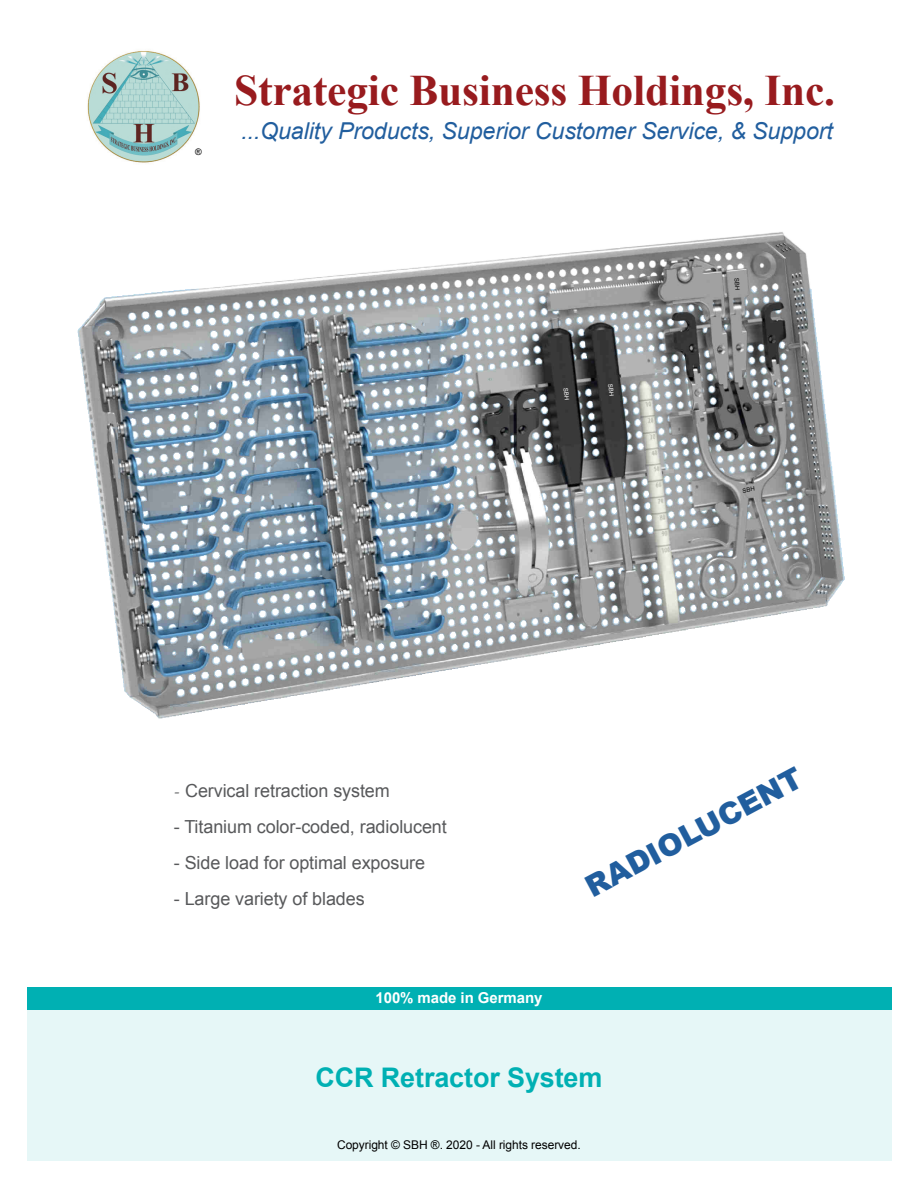
<style>
.page{position:relative;width:918px;height:1188px;background:#fff}
.page>*{position:absolute;margin:0;border:0;box-sizing:border-box;transform-origin:0 0}
.t1{font:700 43.5px "Times New Roman";letter-spacing:-.005em;color:#981b1e}
.t2{font:900 30px "Arial";color:#215e9e}
.t3{font:700 27px "Arial";letter-spacing:-.005em;color:#00b0b3}
.t4{font:italic 23.25px "Arial";letter-spacing:-.005em;color:#215e9e}
.t5{font:18px "Arial";letter-spacing:-.005em;color:#58595b}
.t6{font:700 15px "Arial";letter-spacing:-.005em;color:#fff}
.t7{font:12px "Arial";letter-spacing:-.005em;color:#000}
.t8{font:9px "Arial";color:#000}
.s1{font-family:"Minion Pro"}
</style>
<div class="page">
<div style="left:27px;top:1010px;width:864px;height:151px;background:#e6f7f7"></div>
<div style="left:27px;top:987px;width:864px;height:23px;background:#00b0b3"></div>
<img style="left:87px;top:51px;width:113px;height:112px">
<img style="left:77px;top:232px;width:768px;height:487px">
<svg style="left:564px;top:387px;width:5px;height:12px"></svg>
<svg style="left:608px;top:383px;width:6px;height:12px"></svg>
<svg style="left:734px;top:278px;width:6px;height:11px"></svg>
<svg style="left:742px;top:487px;width:13px;height:6px"></svg>
<p class="t8" style="left:195px;top:145px;width:8px">®</p>
<p class="t1" style="left:234px;top:59px;width:602px">Strategic Business Holdings, Inc.</p>
<p class="t4" style="left:241px;top:116px;width:593px">...Quality Products, Superior Customer Service, &amp; Support</p>
<p class="t5" style="left:174px;top:778px;width:218px"><span class="s1">-</span> Cervical retraction system</p>
<p class="t5" style="left:174px;top:814px;width:275px">- Titanium color-coded, radiolucent</p>
<p class="t5" style="left:174px;top:850px;width:253px">- Side load for optimal exposure</p>
<p class="t5" style="left:174px;top:886px;width:192px">- Large variety of blades</p>
<p class="t6" style="left:376px;top:987px;width:168px">100% made in Germany</p>
<p class="t2" style="left:577px;top:870px;width:243px;rotate:-28deg">RADIOLUCENT</p>
<p class="t3" style="left:316px;top:1058px;width:288px">CCR Retractor System</p>
<p class="t7" style="left:337px;top:1137px;width:245px">Copyright © SBH ®. 2020 - All rights reserved.</p>
</div>
